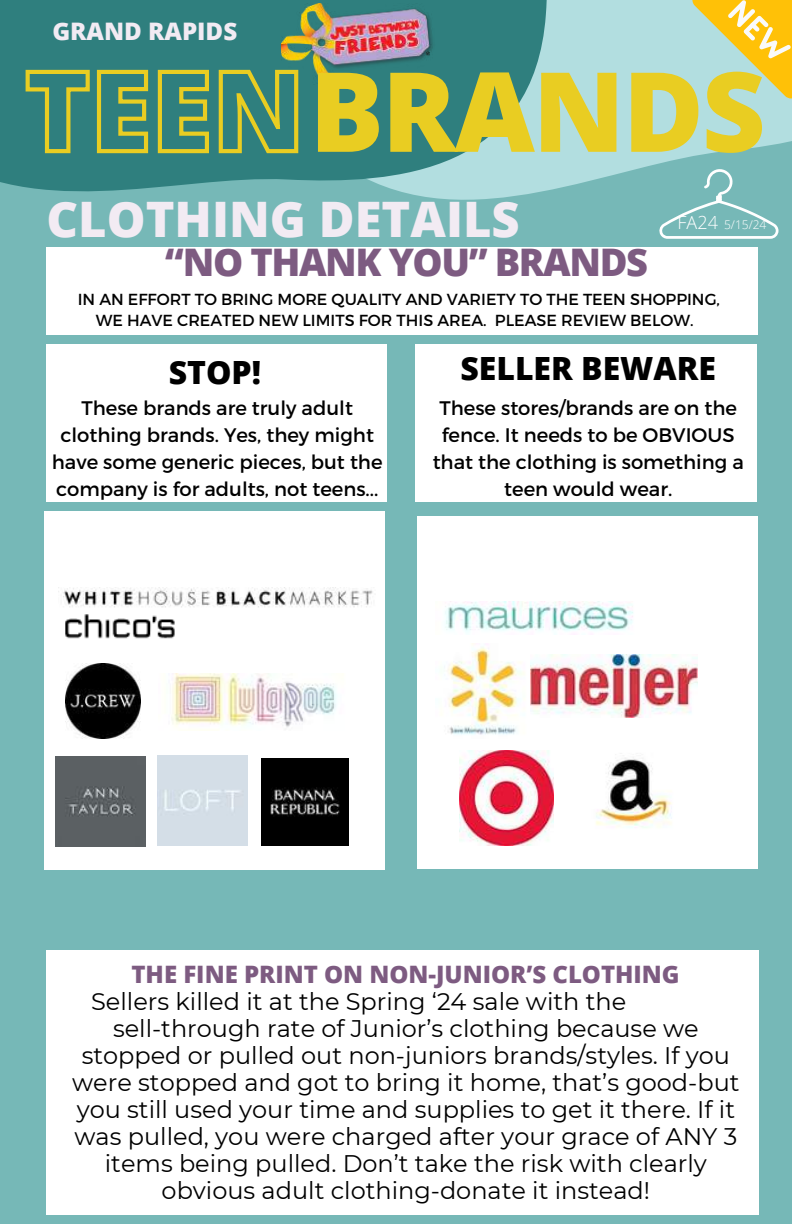
<style>
.page{position:relative;width:792px;height:1224px;background:#fff}
.page>*{position:absolute;margin:0;border:0;box-sizing:border-box;transform-origin:0 0}
.t1{font:800 110.8px "Open Sans";letter-spacing:-.02em;color:#e9cd22}
.t2{font:800 49px "Open Sans";color:#f2ebf3}
.t3{font:800 38px "Open Sans";letter-spacing:-.035em;color:#7d5b81}
.t4{font:800 32px "Open Sans";color:#000}
.t5{font:800 24.2px "Open Sans";color:#f2ebf3}
.t6{font:24px "Montserrat";color:#000}
.t7{font:800 24px "Open Sans";color:#7d5b81}
.t8{font:19.6px/27px "Montserrat";color:#000;text-align:center}
.t9{font:16px/21.4px "Montserrat";color:#000;text-align:center}
.t10{font:300 12px "Open Sans";color:#fff}
.s1{font-size:111px;color:rgb(0 0 0/0)}
.s2{font-size:18px}
</style>
<div class="page">
<div style="left:0;top:88px;width:792px;height:1136px;background:#76b8b7"></div>
<svg style="left:590px;top:0;width:202px;height:233px;fill:#b2dee0"></svg>
<svg style="left:0;top:0;width:590px;height:249px;fill:#2f7f7e"></svg>
<img style="left:281px;top:4px;width:155px;height:82px">
<div style="left:47px;top:247px;width:711px;height:88px;background:#fff"></div>
<svg style="left:658px;top:168px;width:120px;height:71px"></svg>
<div style="left:417px;top:516px;width:341px;height:353px;background:#fff"></div>
<div style="left:46px;top:951px;width:712px;height:264px;background:#fff"></div>
<svg style="left:692px;top:0;width:100px;height:98px;background:#dad37f"></svg>
<div style="left:44px;top:512px;width:341px;height:357px;background:#fff"></div>
<img style="left:444px;top:644px;width:81px;height:91px">
<img style="left:531px;top:654px;width:166px;height:63px">
<img style="left:459px;top:751px;width:95px;height:94px">
<img style="left:66px;top:664px;width:75px;height:75px">
<img style="left:171px;top:674px;width:166px;height:57px">
<div style="left:157px;top:755px;width:90px;height:90px;background:#d4dee7"></div>
<img style="left:261px;top:758px;width:87px;height:87px">
<img style="left:56px;top:756px;width:90px;height:90px">
<img style="left:596px;top:757px;width:76px;height:71px">
<div style="left:47px;top:345px;width:340px;height:157px;background:#fff"></div>
<div style="left:415px;top:344px;width:341px;height:157px;background:#fff"></div>
<img style="left:65px;top:614px;width:110px;height:25px">
<img style="left:445px;top:601px;width:188px;height:33px">
<img style="left:58px;top:587px;width:315px;height:21px">
<svg style="left:23px;top:68px;width:277px;height:87px;background:#5d9266"></svg>
<p class="t5" style="left:52px;top:14px;width:186px">GRAND RAPIDS</p>
<h1 class="t1" style="left:25px;top:33px;width:742px"><span class="s1">TEEN</span>BRANDS</h1>
<h2 class="t2" style="left:47px;top:185px;width:475px">CLOTHING DETAILS</h2>
<h3 class="t3" style="left:165px;top:236px;width:484px">“NO THANK YOU” BRANDS</h3>
<p class="t10" style="left:678px;top:216px;width:90px"><span class="s2">FA24</span> 5/15/24</p>
<p class="t9" style="left:78px;top:287px;width:644px">IN AN EFFORT TO BRING MORE QUALITY AND VARIETY TO THE TEEN SHOPPING,<br>WE HAVE CREATED NEW LIMITS FOR THIS AREA. PLEASE REVIEW BELOW.</p>
<h3 class="t4" style="left:169px;top:350px;width:94px">STOP!</h3>
<p class="t8" style="left:52px;top:393px;width:332px">These brands are truly adult clothing brands. Yes, they might have some generic pieces, but the company is for adults, not teens...</p>
<h3 class="t4" style="left:460px;top:346px;width:257px">SELLER BEWARE</h3>
<p class="t8" style="left:433px;top:393px;width:313px">These stores/brands are on the fence. It needs to be OBVIOUS that the clothing is something a teen would wear.</p>
<p class="t7" style="left:131px;top:957px;width:550px">THE FINE PRINT ON NON-JUNIOR’S CLOTHING</p>
<p class="t6" style="left:91px;top:987px;width:537px">Sellers killed it at the Spring ‘24 sale with the</p>
<p class="t6" style="left:113px;top:1014px;width:587px">sell-through rate of Junior’s clothing because we</p>
<p class="t6" style="left:82px;top:1041px;width:650px">stopped or pulled out non-juniors brands/styles. If you</p>
<p class="t6" style="left:72px;top:1068px;width:669px">were stopped and got to bring it home, that’s good-but</p>
<p class="t6" style="left:77px;top:1095px;width:660px">you still used your time and supplies to get it there. If it</p>
<p class="t6" style="left:75px;top:1122px;width:664px">was pulled, you were charged after your grace of ANY 3</p>
<p class="t6" style="left:105px;top:1149px;width:604px">items being pulled. Don’t take the risk with clearly</p>
<p class="t6" style="left:162px;top:1176px;width:490px">obvious adult clothing-donate it instead!</p>
</div>
